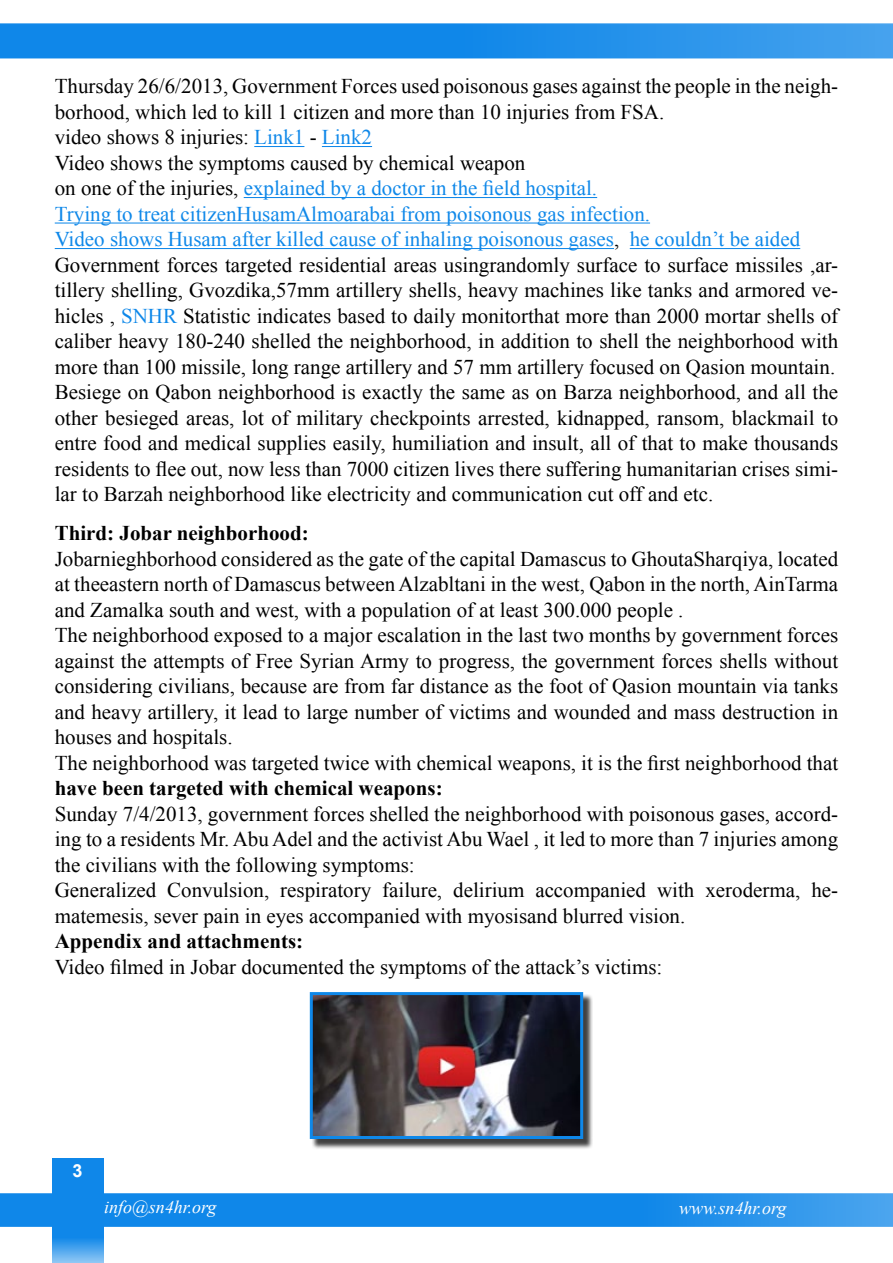
<style>
.page{position:relative;width:893px;height:1263px;background:#fff}
.page>*{position:absolute;margin:0;border:0;box-sizing:border-box;transform-origin:0 0}
.t1{font:21px/25.5px "Times New Roman";color:#000}
.t2{font:21px "Times New Roman";color:#0f88e9}
.t3{font:700 21px "Times New Roman";color:#000}
.t4{font:italic 18px "Times New Roman";color:#fff}
.t5{font:700 18px "Arial";color:#fff}
.s1{color:#0f88e9}
.s2{color:#000}
</style>
<div class="page">
<svg style="left:52px;top:1158px;width:51px;height:105px;background:#2692eb"></svg>
<svg style="left:0;top:23px;width:893px;height:35px;background:#1f8eea"></svg>
<svg style="left:0;top:1193px;width:893px;height:34px;background:#1a8ce9"></svg>
<hr style="left:254px;top:146px;width:50px;height:1px;background:#0f88e9">
<hr style="left:322px;top:146px;width:50px;height:1px;background:#0f88e9">
<hr style="left:244px;top:197px;width:353px;height:1px;background:#0f88e9">
<hr style="left:55px;top:222px;width:595px;height:2px;background:#0f88e9">
<hr style="left:55px;top:248px;width:559px;height:1px;background:#0f88e9">
<hr style="left:630px;top:248px;width:170px;height:1px;background:#0f88e9">
<div style="left:312px;top:994px;width:281px;height:155px;background:#000;opacity:.75"></div>
<img style="left:314px;top:996px;width:265px;height:139px">
<div style="left:310px;top:992px;width:273px;height:147px;border:3px solid #0f88e9"></div>
<p class="t1" style="left:55px;top:73px;width:785px">Thursday 26/6/2013, Government Forces used poisonous gases against the people in the neigh-</p>
<p class="t1" style="left:55px;top:124px;width:319px">video shows 8 injuries: <span class="s1">Link</span> -<span class="s1">1 Link2</span></p>
<p class="t1" style="left:55px;top:150px;width:472px">Video shows the symptoms caused by chemical weapon</p>
<p class="t2" style="left:55px;top:174px;width:544px"><span class="s2">on one of the injuries,</span> explained by a doctor in the field hospital.</p>
<p class="t2" style="left:55px;top:200px;width:597px">Trying to treat citizenHusamAlmoarabai from poisonous gas infection.</p>
<p class="t2" style="left:630px;top:225px;width:172px">he couldn t’ be aided</p>
<p class="t1" style="left:55px;top:99px;width:611px">borhood, which led to kill 1 citizen and more than 10 injuries from FSA.</p>
<p class="t2" style="left:55px;top:225px;width:566px">Video shows Husam after killed cause of inhaling poisonous gases<span class="s2">,</span></p>
<p class="t1" style="left:55px;top:252px;width:785px">Government forces targeted residential areas usingrandomly surface to surface missiles ,ar-</p>
<p class="t1" style="left:55px;top:277px;width:785px">tillery shelling, Gvozdika,57mm artillery shells, heavy machines like tanks and armored ve-</p>
<p class="t1" style="left:55px;top:303px;width:785px">hicles , <span class="s1">SNHR</span> Statistic indicates based to daily monitorthat more than 2000 mortar shells of</p>
<p class="t1" style="left:55px;top:328px;width:785px">caliber heavy 180-240 shelled the neighborhood in, addition to shell the neighborhood with more than 100 missile, long range artillery and 57 mm artillery focused on Qasion mountain.<br>Besiege on Qabon neighborhood is exactly the same as on Barza neighborhood, and all the other besieged areas, lot of military checkpoints arrested, kidnapped, ransom, blackmail to entre food and medical supplies easily, humiliation and insult, all of that to make thousands</p>
<p class="t1" style="left:55px;top:481px;width:660px">lar to Barzah neighborhood like electricity and communication cut off and etc.</p>
<p class="t1" style="left:55px;top:456px;width:785px">residents to flee out, now less than 7000 citizen lives there suffering humanitarian crises simi-</p>
<p class="t3" style="left:55px;top:519px;width:255px">Third: Jobar neighborhood:</p>
<p class="t1" style="left:55px;top:546px;width:785px">Jobarnieghborhood considered as the gate of the capital Damascus to GhoutaSharqiya, located at theeastern north of Damascus betweenAlzabltani in the west, Qabon in the north,AinTarma and Zamalka south and west, with a population of at least 300.000 people .<br>The neighborhood exposed to a major escalation in the last two months by government forces against the attempts of Free Syrian Army to progress, the government forces shells without considering civilians, because are from far distance as the foot of Qasion mountain via tanks and heavy artillery it, lead to large number of victims and wounded and mass destruction in houses and hospitals.<br>The neighborhood was targeted twice with chemical weapons isit, the first neighborhood that</p>
<p class="t3" style="left:55px;top:774px;width:389px">have been targeted with chemical weapons:</p>
<p class="t1" style="left:55px;top:826px;width:785px">ing to a residents Mr. Abu Adel and the activist Abu Wael it, led to more than 7 injuries among</p>
<p class="t1" style="left:55px;top:800px;width:785px">Sunday 7/4/2013, government forces shelled the neighborhood with poisonous gases, accord-</p>
<p class="t1" style="left:55px;top:851px;width:361px">the civilians with the following symptoms:</p>
<p class="t1" style="left:55px;top:902px;width:632px">matemesis, sever pain in eyes accompanied with myosisand blurred vision.</p>
<p class="t1" style="left:55px;top:877px;width:103px">Generalized</p>
<p class="t3" style="left:55px;top:926px;width:250px">Appendix and attachments:</p>
<p class="t1" style="left:55px;top:953px;width:609px">Video filmed in Jobar documented the symptoms of the attack s’ victims:</p>
<p class="t1" style="left:167px;top:877px;width:104px">Convulsion,</p>
<p class="t1" style="left:280px;top:877px;width:92px">respiratory</p>
<p class="t1" style="left:382px;top:877px;width:62px">failure,</p>
<p class="t1" style="left:453px;top:877px;width:73px">delirium</p>
<p class="t1" style="left:535px;top:877px;width:112px">accompanied</p>
<p class="t1" style="left:657px;top:877px;width:39px">with</p>
<p class="t1" style="left:705px;top:877px;width:97px">xeroderma,</p>
<p class="t1" style="left:811px;top:877px;width:28px">he-</p>
<p class="t5" style="left:72px;top:1159px;width:12px">3</p>
<p class="t4" style="left:104px;top:1194px;width:114px">info@sn4hr.org</p>
<p class="t4" style="left:679px;top:1195px;width:109px">www.sn4hr.org</p>
</div>
